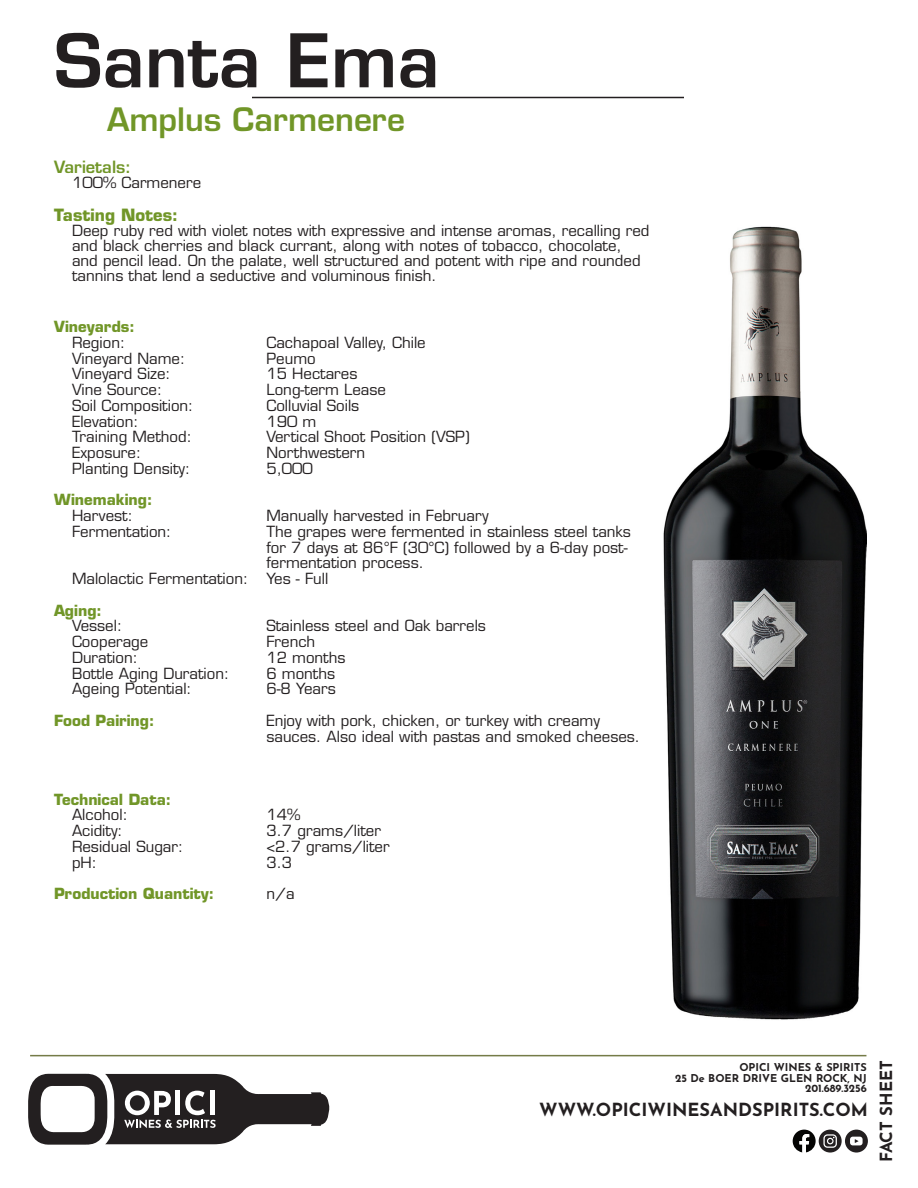
<style>
.page{position:relative;width:918px;height:1188px;background:#fff}
.page>*{position:absolute;margin:0;border:0;box-sizing:border-box;transform-origin:0 0}
.t1{font:600 72px "Eurostile LT Std";color:#231f20}
.t2{font:600 31.5px "Eurostile LT Std";color:#719628}
.t3{font:700 18.15px "Josefin Sans";color:#231f20}
.t4{font:700 16.8px "Josefin Sans";color:#231f20}
.t5{font:700 16.5px "Eurostile LT Std";color:#719628}
.t6{font:600 16.5px "Eurostile LT Std";color:#719628}
.t7{font:15px/15.8px "Eurostile LT Std";color:#231f20}
.t8{font:700 15px "Eurostile LT Std";color:#719628}
.t9{font:700 10.8px/10.6px "Josefin Sans";color:#231f20;text-align:right}
</style>
<div class="page">
<hr style="left:252px;top:97px;width:432px;height:1px;background:#231f20">
<hr style="left:30px;top:1055px;width:836px;height:1px;background:#757b48">
<svg style="left:28px;top:1074px;width:301px;height:71px"></svg>
<div style="left:819px;top:1130px;width:23px;height:23px;background:#231f20;border-radius:50%"></div>
<div style="left:845px;top:1130px;width:23px;height:23px;background:#231f20;border-radius:50%"></div>
<svg style="left:850px;top:1137px;width:13px;height:8px"></svg>
<svg style="left:823px;top:1134px;width:14px;height:14px"></svg>
<svg style="left:793px;top:1130px;width:23px;height:23px"></svg>
<img style="left:663px;top:226px;width:203px;height:794px">
<p class="t1" style="left:54px;top:16px;width:387px">Santa Ema</p>
<p class="t2" style="left:107px;top:100px;width:299px">Amplus Carmenere</p>
<p class="t6" style="left:54px;top:157px;width:79px">Varietals:</p>
<p class="t7" style="left:72px;top:175px;width:131px">100% Carmenere</p>
<p class="t5" style="left:54px;top:205px;width:126px">Tasting Notes:</p>
<p class="t7" style="left:72px;top:224px;width:579px;line-height:15px">Deep ruby red with violet notes with expressive and intense aromas, recalling red and black cherries and black currant, along with notes of tobacco, chocolate, and pencil lead. On the palate, well structured and potent with ripe and rounded tannins that lend a seductive and voluminous finish.</p>
<p class="t8" style="left:54px;top:317px;width:83px">Vineyards:</p>
<p class="t7" style="left:72px;top:335px;width:55px">Region:</p>
<p class="t7" style="left:72px;top:350px;width:115px">Vineyard Name:</p>
<p class="t7" style="left:72px;top:366px;width:100px">Vineyard Size:</p>
<p class="t7" style="left:72px;top:382px;width:92px">Vine Source:</p>
<p class="t7" style="left:72px;top:398px;width:123px">Soil Composition:</p>
<p class="t7" style="left:72px;top:413px;width:68px">Elevation:</p>
<p class="t7" style="left:72px;top:429px;width:121px">Training Method:<br>Exposure:</p>
<p class="t7" style="left:72px;top:461px;width:120px">Planting Density:</p>
<p class="t8" style="left:54px;top:491px;width:100px">Winemaking:</p>
<p class="t7" style="left:72px;top:508px;width:62px">Harvest:</p>
<p class="t7" style="left:72px;top:524px;width:101px">Fermentation:</p>
<p class="t7" style="left:72px;top:571px;width:178px">Malolactic Fermentation:</p>
<p class="t8" style="left:54px;top:601px;width:49px">Aging:</p>
<p class="t7" style="left:72px;top:618px;width:52px">Vessel:</p>
<p class="t7" style="left:72px;top:634px;width:78px">Cooperage</p>
<p class="t7" style="left:72px;top:650px;width:67px">Duration:</p>
<p class="t7" style="left:72px;top:665px;width:159px">Bottle Aging Duration:</p>
<p class="t7" style="left:72px;top:681px;width:121px">Ageing Potential:</p>
<p class="t8" style="left:54px;top:711px;width:102px">Food Pairing:</p>
<p class="t8" style="left:54px;top:790px;width:119px">Technical Data:</p>
<p class="t7" style="left:72px;top:807px;width:57px">Alcohol:</p>
<p class="t7" style="left:72px;top:823px;width:52px">Acidity:</p>
<p class="t7" style="left:72px;top:839px;width:113px">Residual Sugar:</p>
<p class="t7" style="left:72px;top:854px;width:27px">pH:</p>
<p class="t8" style="left:54px;top:884px;width:162px">Production Quantity:</p>
<p class="t7" style="left:266px;top:335px;width:161px">Cachapoal Valley, Chile</p>
<p class="t7" style="left:266px;top:350px;width:51px">Peumo</p>
<p class="t7" style="left:266px;top:366px;width:92px">15 Hectares</p>
<p class="t7" style="left:266px;top:382px;width:121px">Long-term Lease</p>
<p class="t7" style="left:266px;top:398px;width:94px">Colluvial Soils</p>
<p class="t7" style="left:266px;top:413px;width:52px">190 m</p>
<p class="t7" style="left:266px;top:429px;width:205px">Vertical Shoot Position (VSP)</p>
<p class="t7" style="left:266px;top:445px;width:100px">Northwestern</p>
<p class="t7" style="left:266px;top:461px;width:48px">5,000</p>
<p class="t7" style="left:266px;top:508px;width:224px">Manually harvested in February</p>
<p class="t7" style="left:266px;top:524px;width:366px">The grapes were fermented in stainless steel tanks for 7 days at 86°F (30°C) followed by a 6-day post&shy;fermentation process.</p>
<p class="t7" style="left:266px;top:571px;width:63px">Yes - Full</p>
<p class="t7" style="left:266px;top:618px;width:221px">Stainless steel and Oak barrels</p>
<p class="t7" style="left:266px;top:634px;width:50px">French</p>
<p class="t7" style="left:266px;top:650px;width:81px">12 months</p>
<p class="t7" style="left:266px;top:665px;width:70px">6 months</p>
<p class="t7" style="left:266px;top:681px;width:71px">6-8 Years</p>
<p class="t7" style="left:266px;top:713px;width:375px">Enjoy with pork, chicken, or turkey with creamy sauces. Also ideal with pastas and smoked cheeses.</p>
<p class="t7" style="left:266px;top:807px;width:35px">14%</p>
<p class="t7" style="left:266px;top:823px;width:116px">3.7 grams/liter</p>
<p class="t7" style="left:266px;top:839px;width:125px">&lt;2.7 grams/liter</p>
<p class="t7" style="left:266px;top:854px;width:27px">3.3</p>
<p class="t7" style="left:266px;top:886px;width:30px">n/a</p>
<p class="t9" style="left:675px;top:1060px;width:193px">OPICI WINES &amp; SPIRITS<br>25 De BOER DRIVE GLEN ROCK, NJ<br>201.689.3256</p>
<p class="t4" style="left:871px;top:1162px;width:103px;rotate:-90deg">FACT SHEET</p>
<p class="t3" style="left:539px;top:1094px;width:330px">WWW.OPICIWINESANDSPIRITS.COM</p>
</div>
